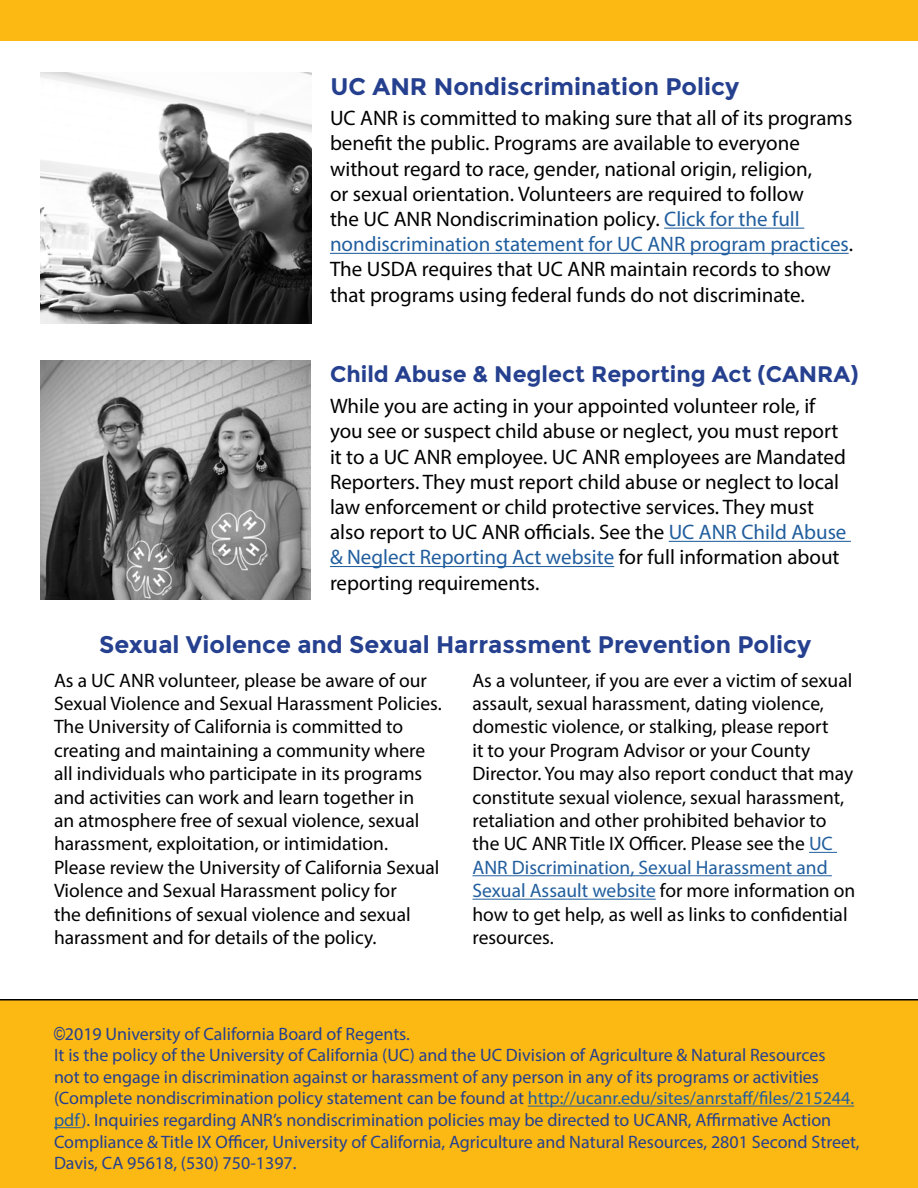
<style>
.page{position:relative;width:918px;height:1188px;background:#fff}
.page>*{position:absolute;margin:0;border:0;box-sizing:border-box;transform-origin:0 0}
.t1{font:700 24px "Montserrat";color:#25408f}
.t2{font:700 22.5px "Montserrat";color:#25408f}
.t3{font:21px/25.2px "Myriad Pro";color:#000}
.t4{font:19.5px/23.4px "Myriad Pro";color:#000}
.t5{font:18px/21.6px "Myriad Pro";color:#25408f}
.s1{color:#215e9e}
.s2{font-family:"Arial Narrow"}
</style>
<div class="page">
<div style="left:0;top:999px;width:918px;height:189px;background:#fdb913"></div>
<div style="left:0;top:0;width:918px;height:40px;background:#fdb913"></div>
<img style="left:40px;top:72px;width:272px;height:252px">
<img style="left:41px;top:361px;width:269px;height:238px">
<svg style="left:809px;top:852px;width:28px;height:1px"></svg>
<hr style="left:472px;top:875px;width:360px;height:1px;background:#215e9e">
<hr style="left:472px;top:899px;width:184px;height:1px;background:#215e9e">
<hr style="left:528px;top:1106px;width:326px;height:1px;background:#215e9e">
<svg style="left:54px;top:1127px;width:28px;height:1px"></svg>
<hr style="left:669px;top:541px;width:182px;height:1px;background:#215e9e">
<hr style="left:330px;top:566px;width:284px;height:1px;background:#215e9e">
<hr style="left:664px;top:228px;width:140px;height:1px;background:#215e9e">
<hr style="left:330px;top:253px;width:519px;height:1px;background:#215e9e">
<p class="t1" style="left:331px;top:72px;width:410px">UC ANR Nondiscrimination Policy</p>
<p class="t3" style="left:330px;top:105px;width:525px">UC ANR is committed to making sure that all of its programs benefit the public. Programs are available to everyone without regard to race, gender, national origin, religion,<br>or sexual orientation. Volunteers are required to follow<br>the UC ANR Nondiscrimination policy. <span class="s1">Click for the full nondiscrimination statement for UC ANR program practices</span>.<br>The USDA requires that UC ANR maintain records to show that programs using federal funds do not discriminate.</p>
<p class="t2" style="left:330px;top:360px;width:530px">Child Abuse &amp; Neglect Reporting Act (CANRA)</p>
<p class="t3" style="left:330px;top:393px;width:518px">While you are acting in your appointed volunteer role, if you see or suspect child abuse or neglect, you must report it to a UC ANR employee. UC ANR employees are Mandated Reporters. They must report child abuse or neglect to local law enforcement or child protective services. They must also report to UC ANR officials. See the <span class="s1">UC ANR Child Abuse &amp; Neglect Reporting Act website</span> for full information about reporting requirements.</p>
<p class="t1" style="left:99px;top:630px;width:714px">Sexual Violence and Sexual Harrassment Prevention Policy</p>
<p class="t4" style="left:54px;top:668px;width:389px">As a UC ANR volunteer, please be aware of our Sexual Violence and Sexual Harassment Policies.<br>The University of California is committed to creating and maintaining a community where all individuals who participate in its programs and activities can work and learn together in<br>an atmosphere free of sexual violence, sexual harassment, exploitation, or intimidation.<br>Please review the University of California Sexual Violence and Sexual Harassment policy for<br>the definitions of sexual violence and sexual harassment and for details of the policy.</p>
<p class="t4" style="left:472px;top:668px;width:384px">As a volunteer, if you are ever a victim of sexual assault, sexual harassment, dating violence, domestic violence, or stalking, please report<br>it to your Program Advisor or your County Director. You may also report conduct that may constitute sexual violence, sexual harassment, retaliation and other prohibited behavior to the UC ANR Title IX Officer. Please see the <span class="s1">UC ANR Discrimination, Sexual Harassment and Sexual Assault website</span> for more information on how to get help, as well as links to confidential resources.</p>
<p class="t5" style="left:54px;top:1022px;width:807px"><span class="s2">©</span>2019 University of California Board of Regents.<br>It is the policy of the University of California (UC) and the UC Division of Agriculture &amp; Natural Resources<br>not to engage in discrimination against or harassment of any person in any of its programs or activities (Complete nondiscrimination policy statement can be found at <span class="s1">http://ucanr.edu/sites/anrstaff/files/215244. pdf</span>). Inquiries regarding ANR’s nondiscrimination policies may be directed to UCANR, Affirmative Action Compliance &amp; Title IX Officer, University of California, Agriculture and Natural Resources, 2801 Second Street, Davis, CA 95618, (530) 750-1397.</p>
</div>
